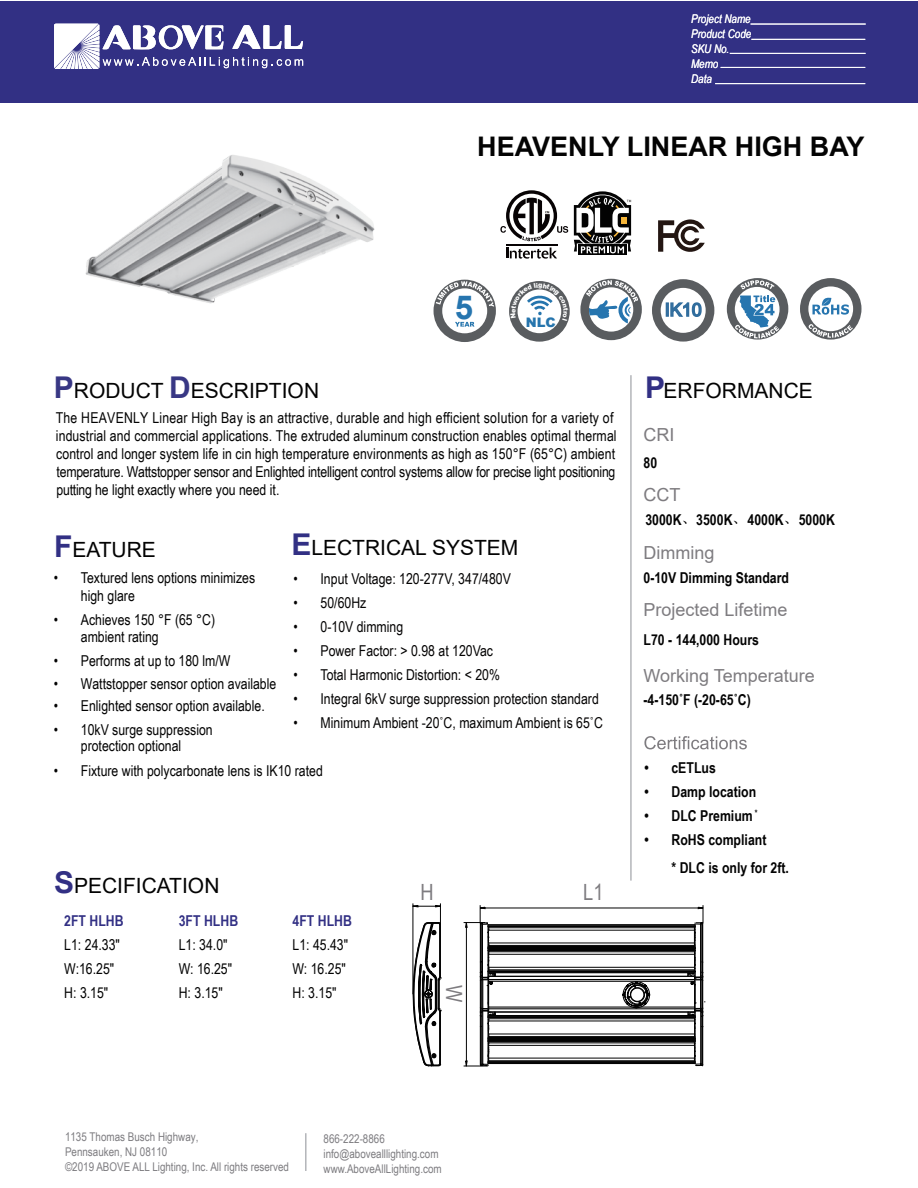
<style>
.page{position:relative;width:918px;height:1188px;background:#fff}
.page>*{position:absolute;margin:0;border:0;box-sizing:border-box;transform-origin:0 0}
.t1{font:700 33px "Arial";color:#2675af}
.t2{font:700 27px "Arial";color:#030303}
.t3{font:22.35px "Arial Narrow";color:#7e7c80}
.t4{font:21px "Arial";color:#030303}
.t5{font:18px "Arial";color:#7e7c80}
.t6{font:18px "Arial";color:#3171a5}
.t7{font:15px/24px "Arial Narrow";color:#030303}
.t8{font:15px "Arial Narrow";color:#040303}
.t9{font:700 15px/28.5px "Arial Narrow";color:#030303}
.t10{font:700 15px "Arial Narrow";color:#323084}
.t11{font:900 13.05px "Arial";color:#2675ad}
.t12{font:12px/15px "Arial Narrow";color:#7d7c80}
.t13{font:italic 12px/15px "Arial Narrow";color:#fff}
.s1{font-weight:700;font-size:30px;color:#383784}
.s2{font-weight:700;font-size:30px;color:#323084}
.s3{font-family:"Adobe Song Std";font-weight:300}
</style>
<div class="page">
<div style="left:0;top:1px;width:918px;height:101px;background:#323084"></div>
<svg style="left:412px;top:903px;width:30px;height:164px"></svg>
<svg style="left:464px;top:905px;width:242px;height:162px"></svg>
<hr style="left:631px;top:375px;width:1px;height:506px;background:#8e9097">
<svg style="left:644px;top:736px;width:103px;height:13px"></svg>
<svg style="left:658px;top:219px;width:47px;height:33px"></svg>
<hr style="left:506px;top:244px;width:51px;height:1px;background:#070304">
<svg style="left:500px;top:190px;width:68px;height:51px"></svg>
<svg style="left:506px;top:248px;width:51px;height:11px"></svg>
<div style="left:580px;top:279px;width:62px;height:61px;background:#595c5f;border-radius:50%"></div>
<div style="left:589px;top:287px;width:44px;height:45px;background:#fff;border-radius:50%"></div>
<svg style="left:586px;top:280px;width:52px;height:43px"></svg>
<div style="left:434px;top:280px;width:62px;height:62px;background:#5a5d60;border-radius:50%"></div>
<div style="left:442px;top:288px;width:45px;height:45px;background:#fff;border-radius:50%"></div>
<svg style="left:476px;top:282px;width:18px;height:25px"></svg>
<div style="left:652px;top:279px;width:62px;height:63px;background:#5a5d60;border-radius:50%"></div>
<div style="left:661px;top:288px;width:45px;height:45px;background:#fff;border-radius:50%"></div>
<div style="left:727px;top:278px;width:61px;height:62px;background:#595c5f;border-radius:50%"></div>
<svg style="left:735px;top:287px;width:45px;height:45px"></svg>
<svg style="left:741px;top:280px;width:34px;height:9px"></svg>
<svg style="left:735px;top:296px;width:44px;height:42px;background:#a0b9cb"></svg>
<div style="left:800px;top:278px;width:62px;height:62px;background:#595c5f;border-radius:50%"></div>
<div style="left:808px;top:286px;width:45px;height:45px;background:#fff;border-radius:50%"></div>
<svg style="left:809px;top:324px;width:44px;height:14px"></svg>
<svg style="left:812px;top:297px;width:37px;height:18px"></svg>
<svg style="left:578px;top:253px;width:49px;height:2px"></svg>
<svg style="left:574px;top:191px;width:57px;height:62px"></svg>
<svg style="left:54px;top:24px;width:249px;height:45px"></svg>
<hr style="left:751px;top:24px;width:115px;height:1px;background:#fff">
<hr style="left:751px;top:39px;width:114px;height:1px;background:#fff">
<hr style="left:730px;top:53px;width:136px;height:1px;background:#fff">
<hr style="left:721px;top:67px;width:144px;height:1px;background:#fff">
<hr style="left:715px;top:83px;width:150px;height:1px;background:#fff">
<div style="left:666px;top:302px;width:3px;height:15px;border:2px solid #316d9d"></div>
<svg style="left:670px;top:302px;width:32px;height:15px"></svg>
<hr style="left:305px;top:1133px;width:1px;height:38px;background:#8d9097">
<svg style="left:509px;top:281px;width:61px;height:61px"></svg>
<div style="left:518px;top:289px;width:43px;height:44px;background:#fff;border-radius:50%"></div>
<img style="left:0;top:102px;width:476px;height:240px">
<svg style="left:511px;top:283px;width:57px;height:38px"></svg>
<p class="t13" style="left:691px;top:11px;width:62px">Project Name<br>Product Code<br>SKU No.<br>Memo<br>Data</p>
<h2 class="t2" style="left:477px;top:128px;width:389px">HEAVENLY LINEAR HIGH BAY</h2>
<h1 class="t1" style="left:455px;top:284px;width:20px">5</h1>
<p class="t6" style="left:665px;top:297px;width:39px">IK10</p>
<p class="t11" style="left:526px;top:313px;width:31px">NLC</p>
<h3 class="t4" style="left:54px;top:376px;width:267px"><span class="s1">P</span>RODUCT <span class="s1">D</span>ESCRIPTION</h3>
<p class="t7" style="left:56px;top:409px;width:562px;line-height:18px">The HEAVENLY Linear High Bay is an attractive, durabIe and high efficient soIution for a variety of industrial and commercial applications. The extruded aluminum construction enables optimal thermal control and longer system life in cin high temperature environments as high as 150°F (65°C) ambient temperature. Wattstopper sensor and Enlighted intelligent control systems allow for precise light positioning putting he light exactly where you need it.</p>
<h3 class="t4" style="left:54px;top:535px;width:103px"><span class="s2">F</span>EATURE</h3>
<h3 class="t4" style="left:291px;top:533px;width:228px"><span class="s2">E</span>LECTRICAL SYSTEM</h3>
<p class="t7" style="left:81px;top:568px;width:176px;line-height:18px;text-indent:-27px">• Textured lens options minimizes high glare</p>
<p class="t7" style="left:81px;top:611px;width:136px;line-height:16.5px;text-indent:-27px">• Achieves 150 °F (65 °C) ambient rating</p>
<p class="t7" style="left:54px;top:648px;width:178px">• Performs at up to 180 lm/W</p>
<p class="t7" style="left:54px;top:671px;width:224px">• Wattstopper sensor option available</p>
<p class="t7" style="left:54px;top:693px;width:212px">• Enlighted sensor option available.</p>
<p class="t7" style="left:54px;top:721px;width:160px;line-height:16.5px;text-align:center">• 10kV surge suppression protection optional</p>
<p class="t7" style="left:54px;top:758px;width:271px">• Fixture with polycarbonate lens is IK10 rated</p>
<p class="t8" style="left:294px;top:567px;width:219px">• Input Voltage: 120-277V, 347/480V</p>
<p class="t8" style="left:294px;top:591px;width:74px">• 50/60Hz</p>
<p class="t8" style="left:294px;top:615px;width:111px">• 0-10V dimming</p>
<p class="t8" style="left:294px;top:639px;width:201px">• Power Factor: &gt; 0.98 at 120Vac</p>
<p class="t8" style="left:294px;top:663px;width:208px">• Total Harmonic Distortion: &lt; 20%</p>
<p class="t8" style="left:294px;top:687px;width:307px">• Integral 6kV surge suppression protection standard</p>
<p class="t8" style="left:294px;top:711px;width:311px">• Minimum Ambient -20˚C, maximum Ambient is 65˚C</p>
<h3 class="t4" style="left:54px;top:871px;width:167px"><span class="s2">S</span>PECIFICATION</h3>
<p class="t10" style="left:64px;top:909px;width:61px">2FT HLHB</p>
<p class="t7" style="left:64px;top:932px;width:57px">L1: 24.33"<br>W:16.25"<br>H: 3.15"</p>
<p class="t10" style="left:179px;top:910px;width:61px">3FT HLHB</p>
<p class="t7" style="left:179px;top:932px;width:55px">L1: 34.0"<br>W: 16.25"<br>H: 3.15"</p>
<p class="t10" style="left:293px;top:910px;width:61px">4FT HLHB</p>
<p class="t7" style="left:293px;top:932px;width:57px">L1: 45.43"<br>W: 16.25"<br>H: 3.15"</p>
<h3 class="t3" style="left:420px;top:875px;width:15px">H</h3>
<h3 class="t3" style="left:470px;top:985px;width:19px;rotate:90deg">W</h3>
<h3 class="t3" style="left:583px;top:875px;width:22px">L1</h3>
<h3 class="t4" style="left:645px;top:376px;width:169px"><span class="s2">P</span>ERFORMANCE</h3>
<p class="t5" style="left:644px;top:423px;width:32px">CRI</p>
<p class="t9" style="left:644px;top:448px;width:15px">80</p>
<p class="t5" style="left:644px;top:483px;width:38px">CCT</p>
<p class="t9" style="left:645px;top:505px;width:191px">3000K<span class="s3">、</span>3500K<span class="s3">、</span>4000K<span class="s3">、</span>5000K</p>
<p class="t5" style="left:644px;top:540px;width:72px">Dimming</p>
<p class="t9" style="left:644px;top:562px;width:147px">0-10V Dimming Standard</p>
<p class="t5" style="left:644px;top:597px;width:146px">Projected Lifetime</p>
<p class="t9" style="left:644px;top:624px;width:117px">L70 - 144,000 Hours</p>
<p class="t5" style="left:644px;top:663px;width:173px">Working Temperature</p>
<p class="t9" style="left:644px;top:685px;width:109px">-4-150˚F (-20-65˚C)</p>
<p class="t9" style="left:644px;top:752px;width:73px">• cETLus</p>
<p class="t9" style="left:644px;top:776px;width:113px">• Damp location</p>
<p class="t9" style="left:644px;top:800px;width:115px">• DLC Premium <sup>*</sup></p>
<p class="t9" style="left:671px;top:824px;width:119px;text-indent:-27px">• RoHS compliant<br>* DLC is only for 2ft.</p>
<p class="t12" style="left:65px;top:1129px;width:135px;line-height:14.4px">1135 Thomas Busch Highway,<br>Pennsauken, NJ 08110</p>
<p class="t12" style="left:65px;top:1159px;width:226px">©2019 ABOVE ALL Lighting, Inc. All rights reserved</p>
<p class="t12" style="left:324px;top:1131px;width:120px">866-222-8866 info@abovealllighting.com www.AboveAllLighting.com</p>
</div>
